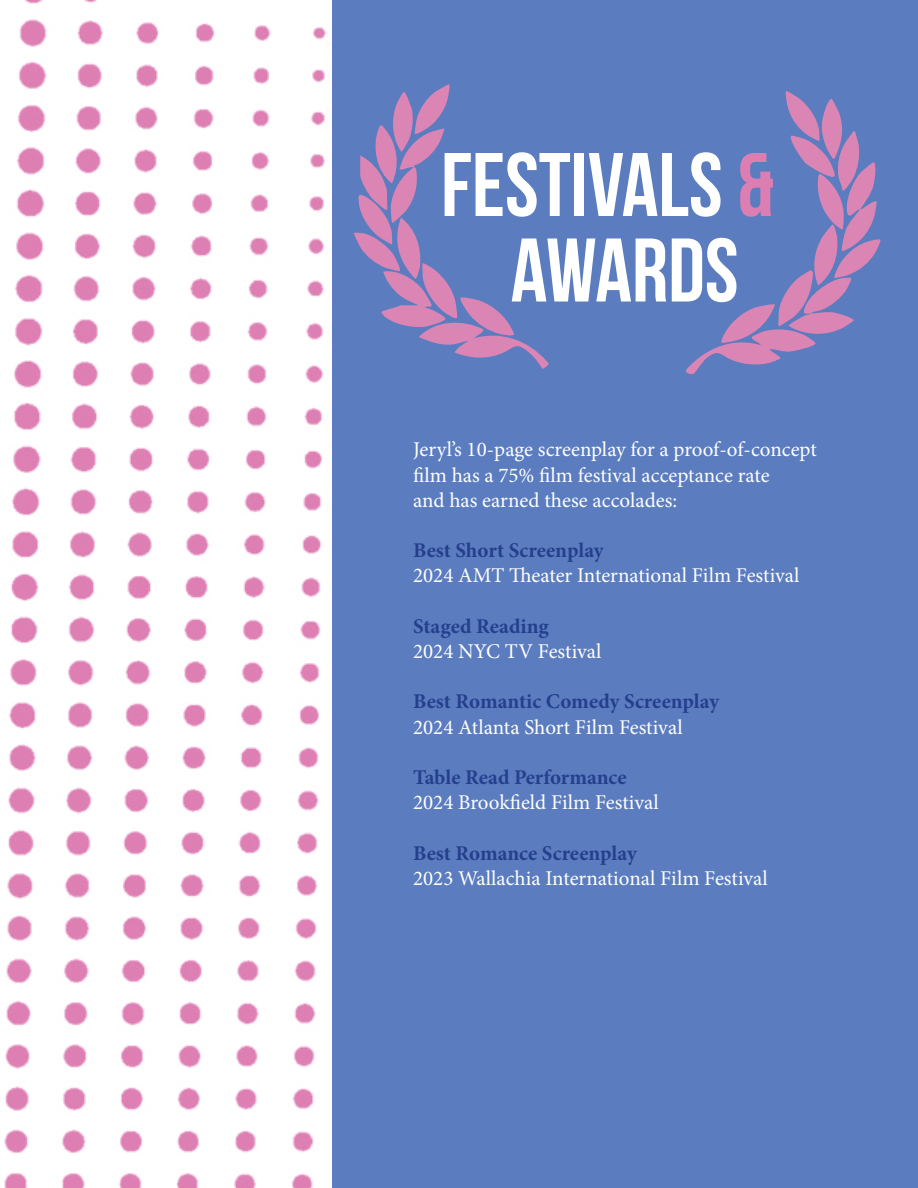
<style>
.page{position:relative;width:918px;height:1188px;background:#fff}
.page>*{position:absolute;margin:0;border:0;box-sizing:border-box;transform-origin:0 0}
.t1{font:90px "Bebas Neue";color:#fff}
.t2{font:21px/25.2px "Minion Pro";color:#fff}
.t3{font:700 21px "Minion Pro";color:#253f8e}
.s1{color:#dd7eb3}
</style>
<div class="page">
<div style="left:332px;top:0;width:586px;height:1188px;background:#5b7dbf"></div>
<svg style="left:4px;top:0;width:322px;height:1188px"></svg>
<svg style="left:686px;top:91px;width:195px;height:284px;background:#797ebc"></svg>
<svg style="left:353px;top:84px;width:196px;height:285px;background:#797ebc"></svg>
<p class="t1" style="left:441px;top:136px;width:334px">FESTIVALS <span class="s1">&amp;</span></p>
<p class="t1" style="left:511px;top:221px;width:229px">AWARDS</p>
<p class="t2" style="left:413px;top:437px;width:405px">Jeryl’s 10-page screenplay for a proof-of-concept film has a 75% film festival acceptance rate</p>
<p class="t2" style="left:413px;top:487px;width:266px">and has earned these accolades:</p>
<p class="t3" style="left:413px;top:536px;width:192px">Best Short Screenplay</p>
<p class="t2" style="left:413px;top:563px;width:388px">2024 AMT Theater International Film Festival</p>
<p class="t3" style="left:413px;top:611px;width:137px">Staged Reading</p>
<p class="t2" style="left:413px;top:639px;width:190px">2024 NYC TV Festival</p>
<p class="t3" style="left:413px;top:687px;width:308px">Best Romantic Comedy Screenplay</p>
<p class="t2" style="left:413px;top:714px;width:271px">2024 Atlanta Short Film Festival</p>
<p class="t3" style="left:413px;top:762px;width:215px">Table Read Performance</p>
<p class="t2" style="left:413px;top:790px;width:247px">2024 Brookfield Film Festival</p>
<p class="t3" style="left:413px;top:838px;width:225px">Best Romance Screenplay</p>
<p class="t2" style="left:413px;top:865px;width:356px">2023 Wallachia International Film Festival</p>
</div>
